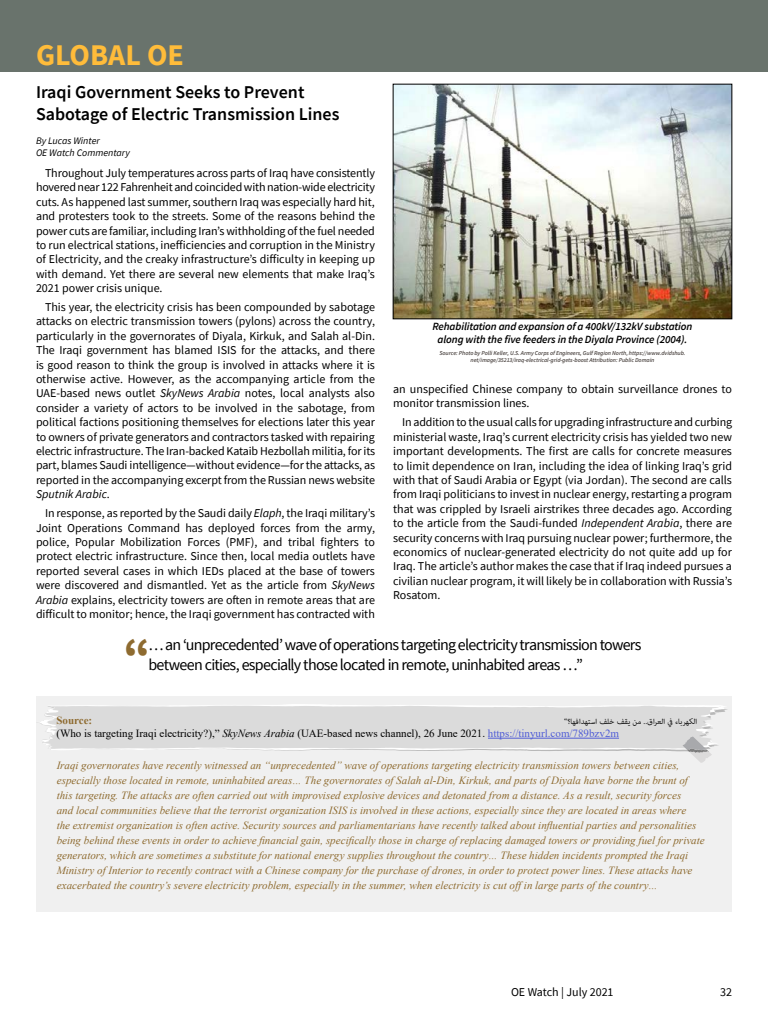
<style>
.page{position:relative;width:768px;height:1024px;background:#fff}
.page>*{position:absolute;margin:0;border:0;box-sizing:border-box;transform-origin:0 0}
.t1{font:900 45.5px "Source Sans Pro";color:#8e6b30}
.t2{font:700 30px "Source Sans Pro";color:#ffbc3a}
.t3{font:600 18px/21.6px "Source Sans Pro";color:#000}
.t4{font:16px/19.2px "Source Sans Pro";letter-spacing:-.05em;color:#000}
.t5{font:12px/14.4px "Source Sans Pro";color:#000;text-align:justify}
.t6{font:italic 11px/15px "Times New Roman";color:#8e6b30}
.t7{font:11px/13.2px "Times New Roman";color:#000}
.t8{font:italic 600 11px/13.2px "Source Sans Pro";letter-spacing:-.01em;color:#000;text-align:center}
.t9{font:11px "Adobe Arabic";color:#000}
.t10{font:italic 10px/12px "Source Sans Pro";color:#000}
.t11{font:italic 600 6px/7.2px "Source Sans Pro";letter-spacing:-.01em;color:#524b48;text-align:center}
.s1{font-style:italic}
.s2{font-weight:700;color:#8e6b30}
.s3{color:#4f5cd6}
</style>
<div class="page">
<div style="left:36px;top:696px;width:696px;height:216px;background:#f0f0f0"></div>
<svg style="left:40px;top:704px;width:687px;height:20px"></svg>
<svg style="left:41px;top:706px;width:680px;height:57px"></svg>
<hr style="left:488px;top:738px;width:131px;height:1px;background:#4f5cd6">
<img style="left:395px;top:86px;width:335px;height:231px">
<div style="left:393px;top:84px;width:339px;height:235px;border:1px solid #000"></div>
<div style="left:0;top:0;width:768px;height:72px;background:#69736c"></div>
<h2 class="t2" style="left:36px;top:35px;width:149px">GLOBAL OE</h2>
<h3 class="t3" style="left:36px;top:81px;width:305px">Iraqi Government Seeks to Prevent<br>Sabotage of Electric Transmission Lines</h3>
<p class="t10" style="left:36px;top:135px;width:95px">By Lucas Winter<br>OE Watch Commentary</p>
<p class="t5" style="left:36px;top:166px;width:341px;text-indent:9px">Throughout July temperatures across parts of Iraq have consistently hovered near 122 Fahrenheit and coincided with nation-wide electricity cuts. As happened last summer, southern Iraq was especially hard hit, and protesters took to the streets. Some of the reasons behind the power cuts are familiar, including Iran’s withholding of the fuel needed to run electrical stations, inefficiencies and corruption in the Ministry of Electricity, and the creaky infrastructure’s difficulty in keeping up with demand. Yet there are several new elements that make Iraq’s 2021 power crisis unique.</p>
<p class="t5" style="left:36px;top:300px;width:341px;text-indent:9px">This year, the electricity crisis has been compounded by sabotage attacks on electric transmission towers (pylons) across the country, particularly in the governorates of Diyala, Kirkuk, and Salah al-Din.<br>The Iraqi government has blamed ISIS for the attacks, and there is good reason to think the group is involved in attacks where it is otherwise active. However, as the accompanying article from the UAE-based news outlet <span class="s1">SkyNews Arabia</span> notes, local analysts also consider a variety of actors to be involved in the sabotage, from political factions positioning themselves for elections later this year to owners of private generators and contractors tasked with repairing electric infrastructure. The Iran-backed Kataib Hezbollah militia, for its part, blames Saudi intelligence—without evidence—for the attacks, as reported in the accompanying excerpt from the Russian news website <span class="s1">Sputnik Arabic</span>.</p>
<p class="t5" style="left:36px;top:506px;width:341px;text-indent:9px">In response, as reported by the Saudi daily <span class="s1">Elaph</span>, the Iraqi military’s Joint Operations Command has deployed forces from the army, police, Popular Mobilization Forces (PMF), and tribal fighters to protect electric infrastructure. Since then, local media outlets have reported several cases in which IEDs placed at the base of towers were discovered and dismantled. Yet as the article from <span class="s1">SkyNews Arabia</span> explains, electricity towers are often in remote areas that are difficult to monitor; hence, the Iraqi government has contracted with</p>
<p class="t8" style="left:433px;top:319px;width:261px">Rehabilitation and expansion of a 400kV/132kV substation along with the five feeders in the Diyala Province (2004).</p>
<p class="t11" style="left:439px;top:349px;width:248px">Source: Photo by Polli Keller, U.S. Army Corps of Engineers, Gulf Region North, https://www.dvidshub. net/image/35213/iraq-electrical-grid-gets-boost Attribution: Public Domain</p>
<p class="t5" style="left:393px;top:382px;width:340px">an unspecified Chinese company to obtain surveillance drones to monitor transmission lines.</p>
<p class="t5" style="left:393px;top:415px;width:341px;text-indent:9px">In addition to the usual calls for upgrading infrastructure and curbing ministerial waste, Iraq’s current electricity crisis has yielded two new important developments. The first are calls for concrete measures to limit dependence on Iran, including the idea of linking Iraq’s grid with that of Saudi Arabia or Egypt (via Jordan). The second are calls from Iraqi politicians to invest in nuclear energy, restarting a program that was crippled by Israeli airstrikes three decades ago. According to the article from the Saudi-funded <span class="s1">Independent Arabia</span>, there are security concerns with Iraq pursuing nuclear power; furthermore, the economics of nuclear-generated electricity do not quite add up for Iraq. The article’s author makes the case that if Iraq indeed pursues a civilian nuclear program, it will likely be in collaboration with Russia’s Rosatom.</p>
<h1 class="t1" style="left:124px;top:623px;width:28px">“</h1>
<h3 class="t4" style="left:148px;top:635px;width:495px">… an ‘unprecedented’ wave of operations targeting electricity transmission towers between cities, especially those located in remote, uninhabited areas …”</h3>
<p class="t7" style="left:56px;top:713px;width:564px"><span class="s2">Source:<br></span>(Who is targeting Iraqi electricity?),” <span class="s1">SkyNews Arabia</span> (UAE-based news channel), 26 June 2021. <span class="s3">https://tinyurl.com/789bzv2m</span></p>
<p class="t9" style="left:564px;top:713px;width:134px">فاستهدا فها ؟” فخل ا لكهرب ا ءيفا لعر اق. .منيق</p>
<p class="t6" style="left:57px;top:757px;width:650px">Iraqi governorates have recently witnessed an “unprecedented” wave of operations targeting electricity transmission towers between cities, especially those located in remote, uninhabited areas… The governorates of Salah al-Din, Kirkuk, and parts of Diyala have borne the brunt of this targeting. The attacks are often carried out with improvised explosive devices and detonated from a distance. As a result, security forces<br>and local communities believe that the terrorist organization ISIS is involved in these actions, especially since they are located in areas where<br>the extremist organization is often active. Security sources and parliamentarians have recently talked about influential parties and personalities being behind these events in order to achieve financial gain, specifically those in charge of replacing damaged towers or providing fuel for private generators, which are sometimes a substitute for national energy supplies throughout the country… These hidden incidents prompted the Iraqi Ministry of Interior to recently contract with a Chinese company for the purchase of drones, in order to protect power lines. These attacks have exacerbated the country’s severe electricity problem, especially in the summer, when electricity is cut offin large parts of the country…</p>
<p class="t5" style="left:511px;top:985px;width:104px">OE Watch | July 2021</p>
<p class="t5" style="left:720px;top:985px;width:13px">32</p>
</div>
